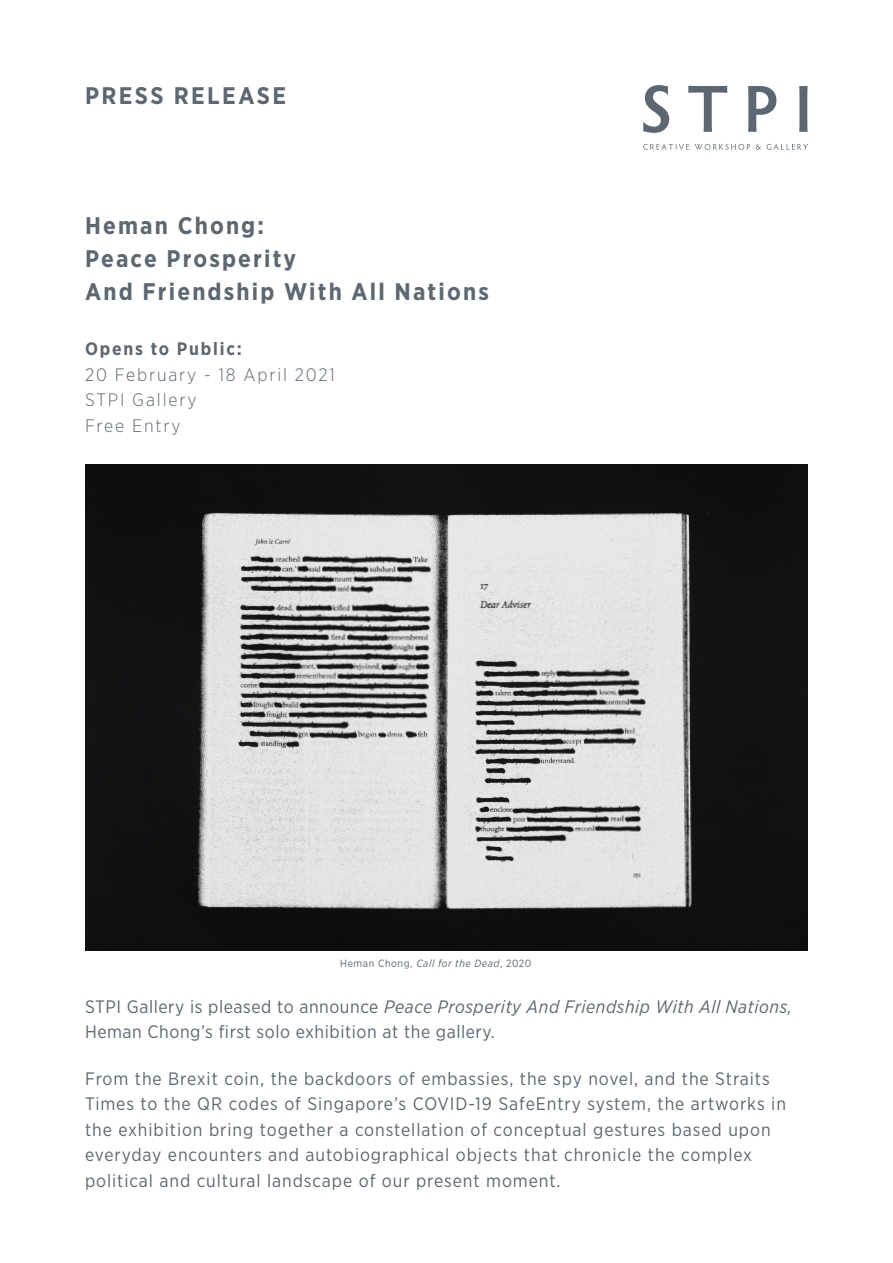
<style>
.page{position:relative;width:893px;height:1263px;background:#fff}
.page>*{position:absolute;margin:0;border:0;box-sizing:border-box;transform-origin:0 0}
.t1{font:700 24px/33px "Gotham Narrow";letter-spacing:.09em;color:#5c6771}
.t2{font:18px/25.5px "Gotham Narrow";letter-spacing:.05em;color:#5c6771}
.t3{font:18px/25.5px "Gotham Narrow";letter-spacing:.03em;color:#5c6771}
.t4{font:300 18px "Gotham Narrow";letter-spacing:.1em;color:#5c6771}
.t5{font:700 18px "Gotham Narrow";letter-spacing:.1em;color:#5c6771}
.t6{font:10.5px "Gotham Narrow";letter-spacing:.05em;color:#5c6771}
.s1{font-style:italic}
</style>
<div class="page">
<svg style="left:643px;top:144px;width:46px;height:6px"></svg>
<svg style="left:695px;top:144px;width:55px;height:6px"></svg>
<svg style="left:756px;top:144px;width:5px;height:6px"></svg>
<svg style="left:767px;top:144px;width:41px;height:6px"></svg>
<svg style="left:643px;top:85px;width:26px;height:48px"></svg>
<svg style="left:688px;top:86px;width:39px;height:46px"></svg>
<svg style="left:748px;top:86px;width:28px;height:46px"></svg>
<svg style="left:799px;top:86px;width:9px;height:46px"></svg>
<img style="left:85px;top:465px;width:723px;height:486px">
<p class="t1" style="left:85px;top:79px;width:202px">PRESS RELEASE</p>
<p class="t1" style="left:85px;top:209px;width:405px">Heman Chong:<br>Peace Prosperity<br>And Friendship With All Nations</p>
<p class="t5" style="left:85px;top:337px;width:158px">Opens to Public:</p>
<p class="t4" style="left:85px;top:363px;width:251px">20 February - 18 April 2021</p>
<p class="t4" style="left:85px;top:389px;width:113px">STPI Gallery</p>
<p class="t4" style="left:85px;top:414px;width:97px">Free Entry</p>
<p class="t6" style="left:340px;top:957px;width:193px">Heman Chong, <span class="s1">Call for the Dead</span>, 2020</p>
<p class="t3" style="left:85px;top:993px;width:708px">STPI Gallery is pleased to announce <span class="s1">Peace Prosperity And Friendship With All Nations,<br></span>Heman Chong’s first solo exhibition at the gallery.</p>
<p class="t2" style="left:85px;top:1065px;width:702px">From the Brexit coin, the backdoors of embassies, the spy novel, and the Straits Times to the QR codes of Singapore’s COVID-19 SafeEntry system, the artworks in the exhibition bring together a constellation of conceptual gestures based upon everyday encounters and autobiographical objects that chronicle the complex political and cultural landscape of our present moment.</p>
</div>
